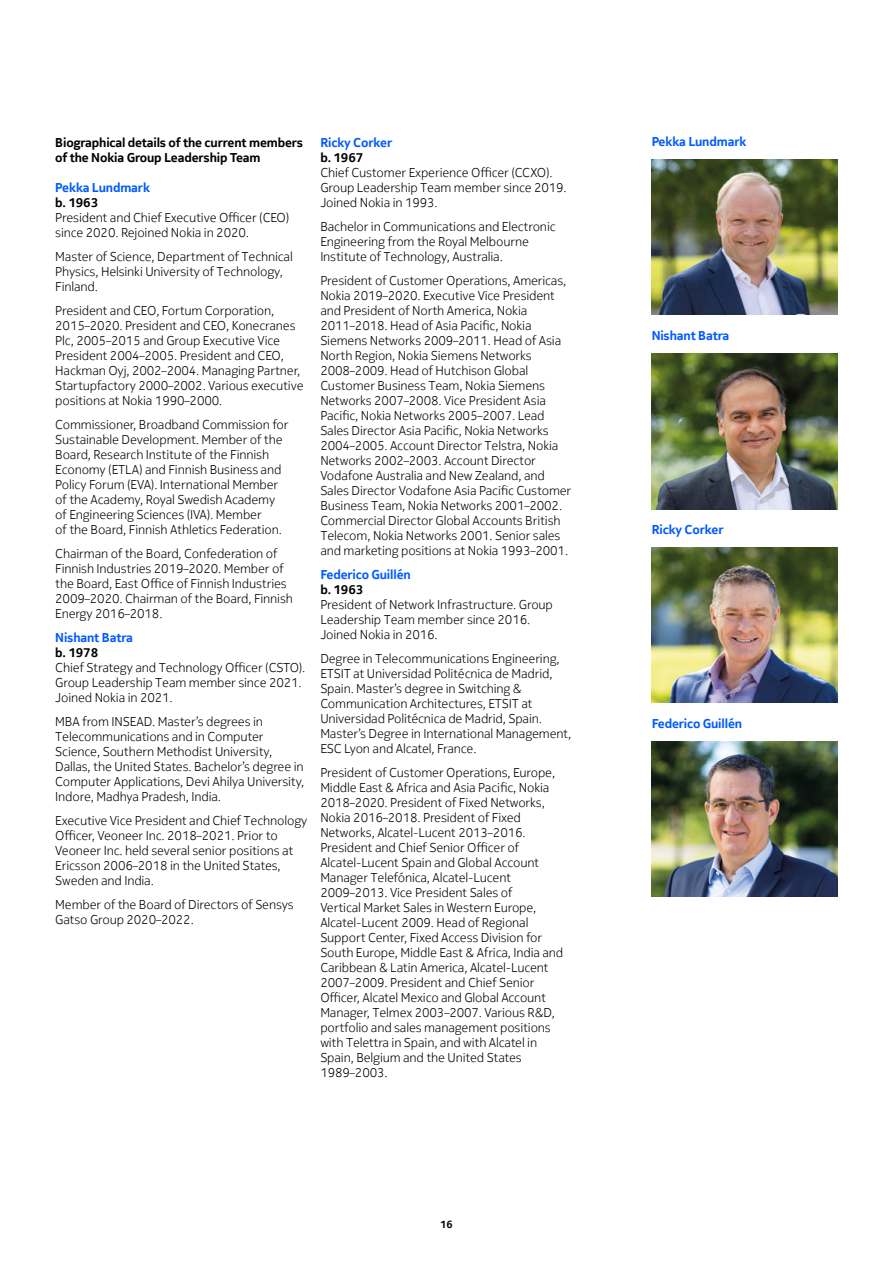
<style>
.page{position:relative;width:893px;height:1263px;background:#fff}
.page>*{position:absolute;margin:0;border:0;box-sizing:border-box;transform-origin:0 0}
.t1{font:300 12.75px/15px "Nokia Pure Text";letter-spacing:-.015em;color:#000}
.t2{font:700 12.75px "Nokia Pure Text";letter-spacing:-.01em;color:#005aff}
.t3{font:700 12.75px/15px "Nokia Pure Text";letter-spacing:-.01em;color:#000}
.t4{font:700 10.5px "Nokia Pure Text";color:#000}
</style>
<div class="page">
<img style="left:652px;top:159px;width:186px;height:156px">
<img style="left:652px;top:354px;width:186px;height:155px">
<img style="left:652px;top:548px;width:186px;height:155px">
<img style="left:652px;top:741px;width:186px;height:156px">
<p class="t3" style="left:55px;top:135px;width:249px">Biographical details of the current members of the Nokia Group Leadership Team</p>
<p class="t2" style="left:55px;top:179px;width:96px">Pekka Lundmark</p>
<p class="t3" style="left:55px;top:195px;width:44px">b. 1963</p>
<p class="t1" style="left:55px;top:210px;width:236px">President and Chief Executive Officer (CEO) since 2020. Rejoined Nokia in 2020.</p>
<p class="t1" style="left:55px;top:249px;width:239px">Master of Science, Department of Technical<br>Physics, Helsinki University of Technology,<br>Finland.</p>
<p class="t1" style="left:55px;top:303px;width:250px">President and CEO, Fortum Corporation, 2015–2020. President and CEO, Konecranes Plc, 2005–2015 and Group Executive Vice President 2004–2005. President and CEO, Hackman Oyj, 2002–2004. Managing Partner, Startupfactory 2000–2002. Various executive positions at Nokia 1990–2000.</p>
<p class="t1" style="left:55px;top:417px;width:235px">Commissioner, Broadband Commission for Sustainable Development. Member of the Board, Research Institute of the Finnish Economy (ETLA) and Finnish Business and Policy Forum (EVA). International Member of the Academy, Royal Swedish Academy of Engineering Sciences (IVA). Member<br>of the Board, Finnish Athletics Federation.</p>
<p class="t1" style="left:55px;top:546px;width:239px">Chairman of the Board, Confederation of Finnish Industries 2019–2020. Member of the Board, East Office of Finnish Industries 2009–2020. Chairman of the Board, Finnish Energy 2016–2018.</p>
<p class="t2" style="left:55px;top:629px;width:79px">Nishant Batra</p>
<p class="t3" style="left:55px;top:645px;width:44px">b. 1978</p>
<p class="t1" style="left:55px;top:660px;width:252px">Chief Strategy and Technology Officer (CSTO).<br>Group Leadership Team member since 2021.<br>Joined Nokia in 2021.</p>
<p class="t1" style="left:55px;top:714px;width:251px">MBA from INSEAD. Master’s degrees in Telecommunications and in Computer Science, Southern Methodist University, Dallas, the United States. Bachelor’s degree in Computer Applications, Devi Ahilya University, Indore, Madhya Pradesh, India.</p>
<p class="t1" style="left:55px;top:813px;width:254px">Executive Vice President and Chief Technology Officer, Veoneer Inc. 2018–2021. Prior to Veoneer Inc. held several senior positions at Ericsson 2006–2018 in the United States, Sweden and India.</p>
<p class="t1" style="left:55px;top:897px;width:240px">Member of the Board of Directors of Sensys<br>Gatso Group 2020–2022.</p>
<p class="t2" style="left:320px;top:134px;width:73px">Ricky Corker</p>
<p class="t3" style="left:320px;top:150px;width:44px">b. 1967</p>
<p class="t1" style="left:320px;top:165px;width:248px">Chief Customer Experience Officer (CCXO).<br>Group Leadership Team member since 2019.<br>Joined Nokia in 1993.</p>
<p class="t1" style="left:320px;top:219px;width:237px">Bachelor in Communications and Electronic<br>Engineering from the Royal Melbourne<br>Institute of Technology, Australia.</p>
<p class="t1" style="left:320px;top:273px;width:253px">President of Customer Operations, Americas, Nokia 2019–2020. Executive Vice President and President of North America, Nokia 2011–2018. Head of Asia Pacific, Nokia Siemens Networks 2009–2011. Head of Asia North Region, Nokia Siemens Networks 2008–2009. Head of Hutchison Global Customer Business Team, Nokia Siemens Networks 2007–2008. Vice President Asia Pacific, Nokia Networks 2005–2007. Lead Sales Director Asia Pacific, Nokia Networks 2004–2005. Account Director Telstra, Nokia Networks 2002–2003. Account Director Vodafone Australia and New Zealand, and Sales Director Vodafone Asia Pacific Customer Business Team, Nokia Networks 2001–2002.<br>Commercial Director Global Accounts British Telecom, Nokia Networks 2001. Senior sales and marketing positions at Nokia 1993–2001.</p>
<p class="t2" style="left:320px;top:566px;width:92px">Federico Guillén</p>
<p class="t3" style="left:320px;top:582px;width:44px">b. 1963</p>
<p class="t1" style="left:320px;top:597px;width:234px">President of Network Infrastructure. Group<br>Leadership Team member since 2016.<br>Joined Nokia in 2016.</p>
<p class="t1" style="left:320px;top:651px;width:252px">Degree in Telecommunications Engineering, ETSIT at Universidad Politécnica de Madrid, Spain. Master’s degree in Switching &amp; Communication Architectures, ETSIT at Universidad Politécnica de Madrid, Spain.<br>Master’s Degree in International Management, ESC Lyon and Alcatel, France.</p>
<p class="t1" style="left:320px;top:764px;width:244px">President of Customer Operations, Europe, Middle East &amp; Africa and Asia Pacific, Nokia 2018–2020. President of Fixed Networks, Nokia 2016–2018. President of Fixed Networks, Alcatel-Lucent 2013–2016.<br>President and Chief Senior Officer of Alcatel-Lucent Spain and Global Account Manager Telefónica, Alcatel-Lucent 2009–2013. Vice President Sales of<br>Vertical Market Sales in Western Europe, Alcatel-Lucent 2009. Head of Regional Support Center, Fixed Access Division for South Europe, Middle East &amp; Africa, India and Caribbean &amp; Latin America, Alcatel-Lucent 2007–2009. President and Chief Senior Officer, Alcatel Mexico and Global Account Manager, Telmex 2003–2007. Various R&amp;D, portfolio and sales management positions with Telettra in Spain, and with Alcatel in Spain, Belgium and the United States 1989–2003.</p>
<p class="t4" style="left:440px;top:1217px;width:14px">16</p>
<p class="t2" style="left:652px;top:134px;width:96px">Pekka Lundmark</p>
<p class="t2" style="left:652px;top:328px;width:79px">Nishant Batra</p>
<p class="t2" style="left:652px;top:521px;width:73px">Ricky Corker</p>
<p class="t2" style="left:652px;top:715px;width:92px">Federico Guillén</p>
</div>
